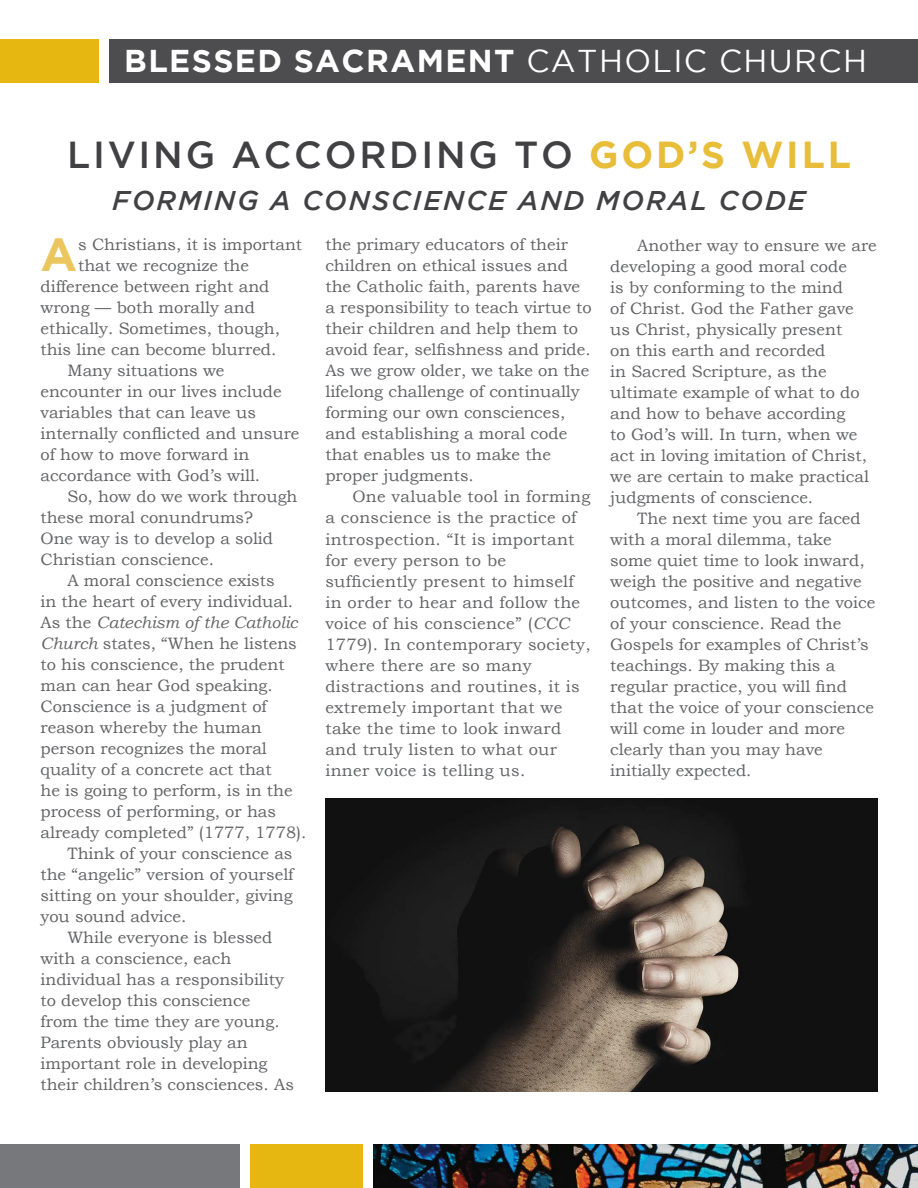
<style>
.page{position:relative;width:918px;height:1188px;background:#fff}
.page>*{position:absolute;margin:0;border:0;box-sizing:border-box;transform-origin:0 0}
.t1{font:700 46.5px "Gotham";color:#ebc65e}
.t2{font:500 37.5px "Gotham";letter-spacing:.075em;color:#414042}
.t3{font:700 31.5px "Gotham";letter-spacing:.045em;color:#fff}
.t4{font:italic 500 27px "Gotham";letter-spacing:.075em;color:#414042}
.t5{font:16.5px/21px "Bookman Old Style";color:#636466}
.t6{font:16.5px/21px "Bookman Old Style";letter-spacing:.02em;color:#636466}
.t7{font:italic 16.5px "Bookman Old Style";color:#636466}
.s1{font-weight:400}
.s2{font-weight:700;color:#e8bd3a}
.s3{font-style:normal}
.s4{font-style:italic}
</style>
<div class="page">
<div style="left:0;top:1144px;width:239px;height:44px;background:#77787b"></div>
<div style="left:250px;top:1144px;width:112px;height:44px;background:#e6b711"></div>
<div style="left:110px;top:39px;width:808px;height:43px;background:#4d4d4f"></div>
<div style="left:0;top:39px;width:99px;height:43px;background:#e6b711"></div>
<img style="left:373px;top:1144px;width:545px;height:44px">
<img style="left:325px;top:799px;width:552px;height:293px">
<h3 class="t3" style="left:124px;top:42px;width:744px">BLESSED SACRAMENT <span class="s1">CATHOLIC CHURCH</span></h3>
<h2 class="t2" style="left:67px;top:134px;width:785px">LIVING ACCORDING TO <span class="s2">GOD’S WILL</span></h2>
<h3 class="t4" style="left:112px;top:185px;width:695px">FORMING A CONSCIENCE AND MORAL CODE</h3>
<h1 class="t1" style="left:40px;top:228px;width:38px">A</h1>
<p class="t5" style="left:78px;top:234px;width:226px">s Christians, it is important</p>
<p class="t5" style="left:78px;top:255px;width:172px">that we recognize the</p>
<p class="t5" style="left:40px;top:276px;width:231px">difference between right and</p>
<p class="t5" style="left:40px;top:297px;width:216px">wrong — both morally and</p>
<p class="t5" style="left:40px;top:318px;width:241px">ethically. Sometimes, though,</p>
<p class="t5" style="left:40px;top:339px;width:237px">this line can become blurred.</p>
<p class="t5" style="left:67px;top:360px;width:159px">Many situations we</p>
<p class="t5" style="left:40px;top:381px;width:243px">encounter in our lives include</p>
<p class="t5" style="left:40px;top:402px;width:217px">variables that can leave us</p>
<p class="t5" style="left:40px;top:423px;width:261px">internally conflicted and unsure</p>
<p class="t5" style="left:40px;top:444px;width:210px">of how to move forward in</p>
<p class="t5" style="left:40px;top:465px;width:221px">accordance with God’s will.</p>
<p class="t5" style="left:67px;top:486px;width:232px">So, how do we work through</p>
<p class="t5" style="left:40px;top:507px;width:214px">these moral conundrums?</p>
<p class="t5" style="left:40px;top:528px;width:234px">One way is to develop a solid</p>
<p class="t5" style="left:40px;top:549px;width:175px">Christian conscience.</p>
<p class="t5" style="left:67px;top:570px;width:209px">A moral conscience exists</p>
<p class="t5" style="left:40px;top:591px;width:254px">in the heart of every individual.</p>
<p class="t7" style="left:40px;top:612px;width:259px"><span class="s3">As the</span> Catechism of the Catholic</p>
<p class="t5" style="left:40px;top:633px;width:258px"><span class="s4">Church</span> states, “When he listens</p>
<p class="t5" style="left:40px;top:654px;width:246px">to his conscience, the prudent</p>
<p class="t5" style="left:40px;top:675px;width:234px">man can hear God speaking.</p>
<p class="t5" style="left:40px;top:696px;width:228px">Conscience is a judgment of</p>
<p class="t5" style="left:40px;top:717px;width:223px">reason whereby the human</p>
<p class="t5" style="left:40px;top:738px;width:228px">person recognizes the moral</p>
<p class="t5" style="left:40px;top:759px;width:233px">quality of a concrete act that</p>
<p class="t5" style="left:40px;top:780px;width:254px">he is going to perform, is in the</p>
<p class="t5" style="left:40px;top:801px;width:237px">process of performing, or has</p>
<p class="t5" style="left:40px;top:822px;width:267px">already completed” (1777, 1778).</p>
<p class="t5" style="left:67px;top:843px;width:227px">Think of your conscience as</p>
<p class="t5" style="left:40px;top:864px;width:255px">the “angelic” version of yourself</p>
<p class="t5" style="left:40px;top:885px;width:254px">sitting on your shoulder, giving</p>
<p class="t5" style="left:40px;top:906px;width:147px">you sound advice.</p>
<p class="t5" style="left:67px;top:927px;width:206px">While everyone is blessed</p>
<p class="t5" style="left:40px;top:948px;width:192px">with a conscience, each</p>
<p class="t5" style="left:40px;top:969px;width:245px">individual has a responsibility</p>
<p class="t5" style="left:40px;top:990px;width:211px">to develop this conscience</p>
<p class="t5" style="left:40px;top:1011px;width:241px">from the time they are young.</p>
<p class="t5" style="left:40px;top:1032px;width:209px">Parents obviously play an</p>
<p class="t5" style="left:40px;top:1053px;width:229px">important role in developing</p>
<p class="t5" style="left:40px;top:1074px;width:255px">their children’s consciences. As</p>
<p class="t5" style="left:325px;top:234px;width:268px">the primary educators of their children on ethical issues and the Catholic faith, parents have a responsibility to teach virtue to their children and help them to avoid fear, selfishness and pride.<br>As we grow older, we take on the lifelong challenge of continually forming our own consciences, and establishing a moral code that enables us to make the proper judgments.</p>
<p class="t6" style="left:325px;top:486px;width:267px;text-indent:27px">One valuable tool in forming a conscience is the practice of introspection. “It is important for every person to be sufficiently present to himself in order to hear and follow the voice of his conscience” (<span class="s4">CCC<br></span>1779). In contemporary society, where there are so many distractions and routines, it is extremely important that we take the time to look inward and truly listen to what our inner voice is telling us.</p>
<p class="t5" style="left:610px;top:234px;width:268px;text-indent:27px">Another way to ensure we are developing a good moral code<br>is by conforming to the mind<br>of Christ. God the Father gave us Christ, physically present<br>on this earth and recorded<br>in Sacred Scripture, as the ultimate example of what to do and how to behave according<br>to God’s will. In turn, when we act in loving imitation of Christ, we are certain to make practical judgments of conscience.</p>
<p class="t5" style="left:610px;top:508px;width:266px;text-indent:27px">The next time you are faced with a moral dilemma, take some quiet time to look inward, weigh the positive and negative outcomes, and listen to the voice of your conscience. Read the<br>Gospels for examples of Christ’s teachings. By making this a regular practice, you will find that the voice of your conscience will come in louder and more clearly than you may have initially expected.</p>
</div>
